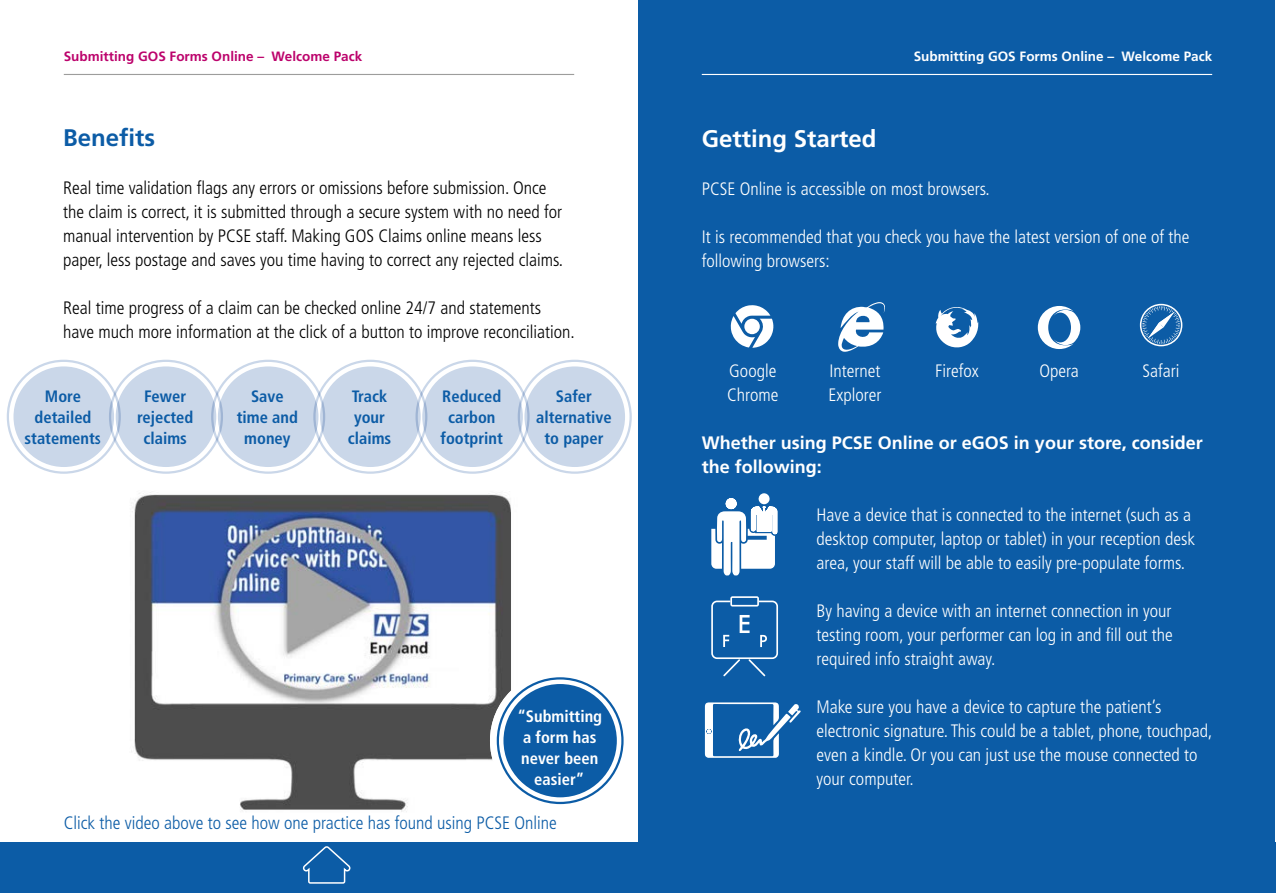
<style>
.page{position:relative;width:1276px;height:893px;background:#fff}
.page>*{position:absolute;margin:0;border:0;box-sizing:border-box;transform-origin:0 0}
.Page_Heading_2_White{font:700 24px "Frutiger LT";color:#fff}
.Page_Heading_2{font:700 24px "Frutiger LT";color:#0c5ca6}
.Body_white_22mm_inde{font:300 condensed 18px/24px "Frutiger LT";color:#fff}
.Body{font:300 condensed 18px/24px "Frutiger LT";color:#000}
.Body_White{font:300 condensed 18px/24px "Frutiger LT";color:#fff}
.Body_White-2{font:700 18px/24px "Frutiger LT";color:#fff}
.Body-2{font:300 condensed 18px "Frutiger LT";color:#0c5ca6}
.t1{font:700 condensed 16.5px/21px "Frutiger LT";color:#0c5ca6;text-align:center}
.Subhead{font:700 condensed 16.5px/21px "Frutiger LT";color:#fff;text-align:center}
.t2{font:700 13.5px "Frutiger LT";color:#bc036c}
.t3{font:700 13.5px "Frutiger LT";color:#fff}
</style>
<div class="page">
<div style="left:638px;top:1px;width:636px;height:891px;background:#0c5ca6"></div>
<img style="left:131px;top:492px;width:380px;height:320px">
<div style="left:518px;top:360px;width:114px;height:114px;background:#cad7e9;border-radius:50%"></div>
<div style="left:511px;top:353px;width:127px;height:127px;border:4px solid #fff;border-radius:50%"></div>
<div style="left:520px;top:362px;width:109px;height:109px;border:4px solid #fff;border-radius:50%"></div>
<svg style="left:731px;top:305px;width:42px;height:43px"></svg>
<div style="left:744px;top:319px;width:16px;height:15px;background:#fff;border-radius:50%"></div>
<svg style="left:838px;top:302px;width:47px;height:50px"></svg>
<svg style="left:935px;top:307px;width:43px;height:40px"></svg>
<svg style="left:1037px;top:306px;width:43px;height:43px"></svg>
<svg style="left:1140px;top:304px;width:42px;height:42px"></svg>
<svg style="left:711px;top:493px;width:66px;height:82px"></svg>
<svg style="left:711px;top:596px;width:67px;height:80px"></svg>
<div style="left:7px;top:360px;width:114px;height:114px;background:#cad7e9;border-radius:50%"></div>
<div style="left:0;top:353px;width:128px;height:127px;border:4px solid #fff;border-radius:50%"></div>
<div style="left:9px;top:362px;width:110px;height:109px;border:4px solid #fff;border-radius:50%"></div>
<div style="left:109px;top:360px;width:114px;height:114px;background:#cad7e9;border-radius:50%"></div>
<div style="left:102px;top:353px;width:128px;height:127px;border:4px solid #fff;border-radius:50%"></div>
<div style="left:111px;top:362px;width:110px;height:109px;border:4px solid #fff;border-radius:50%"></div>
<div style="left:211px;top:360px;width:114px;height:114px;background:#cad7e9;border-radius:50%"></div>
<div style="left:204px;top:353px;width:128px;height:127px;border:4px solid #fff;border-radius:50%"></div>
<div style="left:213px;top:362px;width:110px;height:109px;border:4px solid #fff;border-radius:50%"></div>
<div style="left:313px;top:360px;width:114px;height:114px;background:#cad7e9;border-radius:50%"></div>
<div style="left:306px;top:353px;width:128px;height:127px;border:4px solid #fff;border-radius:50%"></div>
<div style="left:315px;top:362px;width:110px;height:109px;border:4px solid #fff;border-radius:50%"></div>
<div style="left:415px;top:360px;width:114px;height:114px;background:#cad7e9;border-radius:50%"></div>
<div style="left:409px;top:353px;width:127px;height:127px;border:4px solid #fff;border-radius:50%"></div>
<div style="left:418px;top:362px;width:109px;height:109px;border:4px solid #fff;border-radius:50%"></div>
<div style="left:490px;top:670px;width:140px;height:141px;background:#fff;border-radius:50%"></div>
<div style="left:497px;top:677px;width:126px;height:127px;background:#0c5ca6;border-radius:50%"></div>
<div style="left:490px;top:670px;width:140px;height:141px;border:4px solid #fff;border-radius:50%"></div>
<div style="left:499px;top:679px;width:122px;height:123px;border:4px solid #fff;border-radius:50%"></div>
<svg style="left:705px;top:702px;width:95px;height:56px"></svg>
<hr style="left:64px;top:74px;width:510px;height:1px;background:#9d9d9c">
<hr style="left:702px;top:74px;width:510px;height:1px;background:#fff">
<div style="left:0;top:843px;width:1276px;height:50px;background:#0c5ca6"></div>
<svg style="left:302px;top:846px;width:49px;height:38px"></svg>
<p class="t2" style="left:64px;top:49px;width:300px">Submitting GOS Forms Online – Welcome Pack</p>
<p class="t3" style="left:913px;top:49px;width:300px">Submitting GOS Forms Online – Welcome Pack</p>
<p class="Page_Heading_2" style="left:63px;top:123px;width:94px">Benefits</p>
<p class="Body" style="left:63px;top:176px;width:501px">Real time validation flags any errors or omissions before submission. Once the claim is correct, it is submitted through a secure system with no need for manual intervention by PCSE staff. Making GOS Claims online means less paper, less postage and saves you time having to correct any rejected claims.</p>
<p class="Body" style="left:63px;top:296px;width:513px">Real time progress of a claim can be checked online 24/7 and statements have much more information at the click of a button to improve reconciliation.</p>
<p class="t1" style="left:24px;top:386px;width:79px">More detailed statements</p>
<p class="t1" style="left:137px;top:386px;width:58px">Fewer rejected claims</p>
<p class="t1" style="left:237px;top:386px;width:63px">Save time and money</p>
<p class="t1" style="left:348px;top:386px;width:45px">Track your claims</p>
<p class="t1" style="left:440px;top:386px;width:64px">Reduced carbon footprint</p>
<p class="t1" style="left:536px;top:386px;width:77px">Safer alternative to paper</p>
<p class="Subhead" style="left:517px;top:705px;width:86px">“Submitting</p>
<p class="Subhead" style="left:521px;top:726px;width:79px">a form has never been easier”</p>
<p class="Body-2" style="left:64px;top:812px;width:495px">Click the video above to see how one practice has found using PCSE Online</p>
<p class="Page_Heading_2_White" style="left:702px;top:125px;width:176px">Getting Started</p>
<p class="Body_White" style="left:702px;top:177px;width:290px">PCSE Online is accessible on most browsers.</p>
<p class="Body_White" style="left:702px;top:225px;width:489px">It is recommended that you check you have the latest version of one of the following browsers:</p>
<p class="Body_White" style="left:727px;top:359px;width:53px">Google<br>Chrome</p>
<p class="Body_White" style="left:828px;top:359px;width:55px">Internet<br>Explorer</p>
<p class="Body_White" style="left:935px;top:359px;width:45px">Firefox</p>
<p class="Body_White" style="left:1039px;top:359px;width:41px">Opera</p>
<p class="Body_White" style="left:1142px;top:359px;width:38px">Safari</p>
<p class="Body_White-2" style="left:702px;top:431px;width:502px">Whether using PCSE Online or eGOS in your store, consider the following:</p>
<p class="Body_white_22mm_inde" style="left:816px;top:503px;width:380px">Have a device that is connected to the internet (such as a desktop computer, laptop or tablet) in your reception desk area, your staff will be able to easily pre-populate forms.</p>
<p class="Body_white_22mm_inde" style="left:816px;top:599px;width:358px;text-align:justify">By having a device with an internet connection in your testing room, your performer can log in and fill out the required info straight away.</p>
<p class="Body_white_22mm_inde" style="left:816px;top:695px;width:397px">Make sure you have a device to capture the patient’s electronic signature. This could be a tablet, phone, touchpad, even a kindle. Or you can just use the mouse connected to your computer.</p>
</div>
